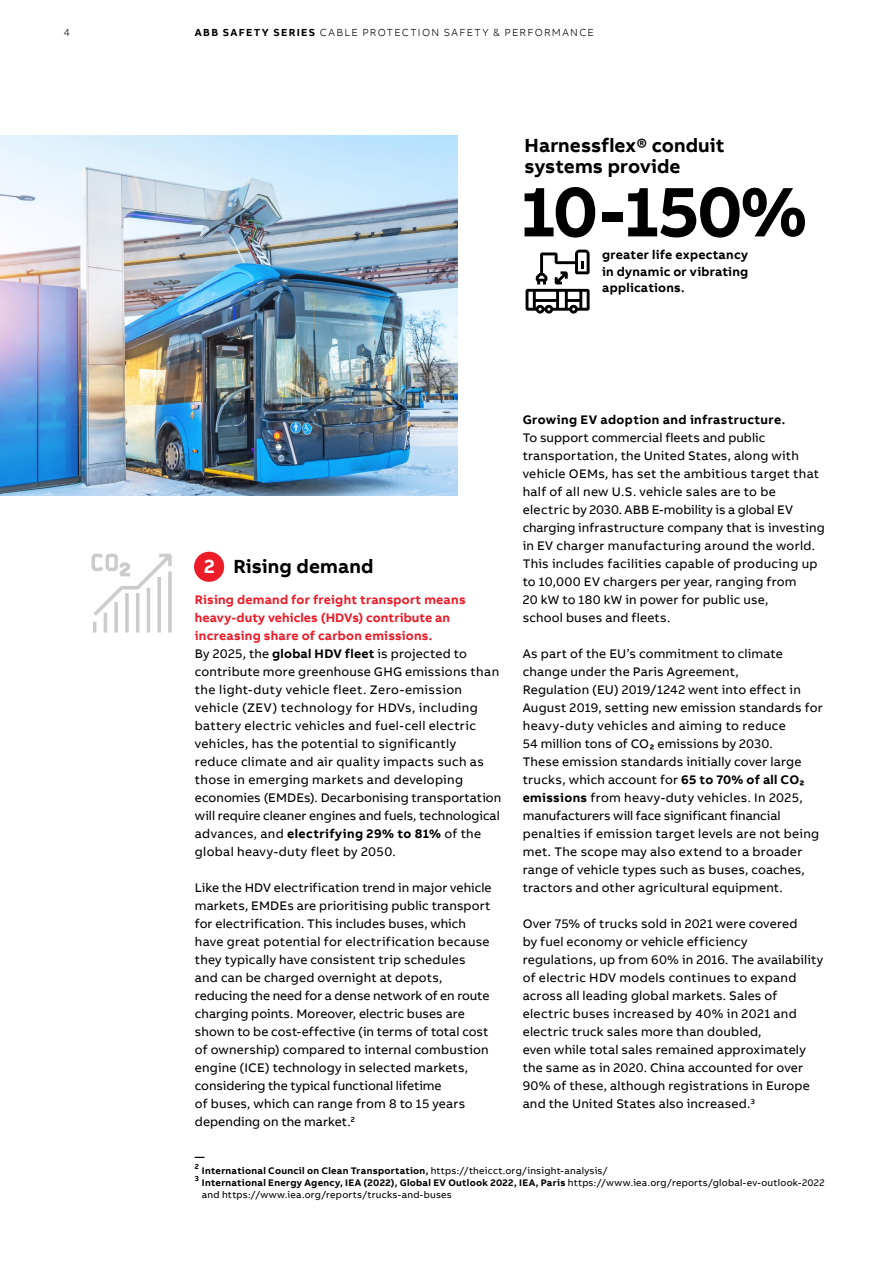
<style>
.page{position:relative;width:893px;height:1263px;background:#fff}
.page>*{position:absolute;margin:0;border:0;box-sizing:border-box;transform-origin:0 0}
.t1{font:700 72px "AB Bvoice";color:#000}
.t2{font:700 19.5px/21px "AB Bvoice";letter-spacing:.005em;color:#000}
.t3{font:12.75px/18px "AB Bvoice";letter-spacing:.015em;color:#000}
.t4{font:700 12.75px/16.5px "AB Bvoice";letter-spacing:.02em;color:#000;text-align:justify}
.t5{font:300 10.5px "AB Bvoice";letter-spacing:.12em;color:#000}
.t6{font:9.75px/12px "AB Bvoice";letter-spacing:.025em;color:#000}
.t7{font:700 9.75px/13.5px "AB Bvoice";letter-spacing:.025em;color:#000;scale:2 1}
.s1{font-weight:700}
.s2{color:#fff}
.s3{font-weight:700;color:#ed1c29}
.s4{font-weight:500}
.s5{font-weight:400}
</style>
<div class="page">
<div style="left:194px;top:552px;width:30px;height:30px;background:#ed1c29;border-radius:50%"></div>
<svg style="left:92px;top:553px;width:80px;height:79px"></svg>
<svg style="left:526px;top:250px;width:64px;height:64px"></svg>
<img style="left:0;top:136px;width:457px;height:360px">
<p class="t5" style="left:64px;top:26px;width:8px">4</p>
<p class="t5" style="left:195px;top:26px;width:401px"><span class="s1">ABB SAFETY SERIES</span> CABLE PROTECTION SAFETY &amp; PERFORMANCE</p>
<h2 class="t2" style="left:525px;top:135px;width:201px">Harnessflex® conduit systems provide</h2>
<h1 class="t1" style="left:520px;top:166px;width:289px">10-150%</h1>
<p class="t4" style="left:602px;top:247px;width:148px">greater life expectancy in dynamic or vibrating applications.</p>
<h2 class="t2" style="left:204px;top:556px;width:171px"><span class="s2">2</span> Rising demand</h2>
<p class="t3" style="left:195px;top:591px;width:308px"><span class="s3">Rising demand for freight transport means heavy-duty vehicles (HDVs) contribute an increasing share of carbon emissions.<br></span>By 2025, the <span class="s1">global HDV fleet</span> is projected to contribute more greenhouse GHG emissions than the light-duty vehicle fleet. Zero-emission vehicle (ZEV) technology for HDVs, including battery electric vehicles and fuel-cell electric vehicles, has the potential to significantly reduce climate and air quality impacts such as those in emerging markets and developing economies (EMDEs). Decarbonising transportation will require cleaner engines and fuels, technological advances, and <span class="s1">electrifying 29% to 81%</span> of the global heavy-duty fleet by 2050.</p>
<p class="t3" style="left:195px;top:879px;width:298px">Like the HDV electrification trend in major vehicle markets, EMDEs are prioritising public transport for electrification. This includes buses, which have great potential for electrification because they typically have consistent trip schedules and can be charged overnight at depots, reducing the need for a dense network of en route charging points. Moreover, electric buses are shown to be cost-effective (in terms of total cost of ownership) compared to internal combustion engine (ICE) technology in selected markets, considering the typical functional lifetime<br>of buses, which can range from 8 to 15 years depending on the market.<sup>2</sup></p>
<p class="t4" style="left:523px;top:411px;width:264px">Growing EV adoption and infrastructure.</p>
<p class="t3" style="left:523px;top:429px;width:304px">To support commercial fleets and public transportation, the United States, along with vehicle OEMs, has set the ambitious target that half of all new U.S. vehicle sales are to be electric by 2030. ABB E-mobility is a global EV charging infrastructure company that is investing in EV charger manufacturing around the world.<br>This includes facilities capable of producing up to 10,000 EV chargers per year, ranging from<br>20 kW to 180 kW in power for public use,<br>school buses and fleets.</p>
<p class="t3" style="left:523px;top:645px;width:302px">As part of the EU’s commitment to climate change under the Paris Agreement,<br>Regulation (EU) 2019/1242 went into effect in August 2019, setting new emission standards for heavy-duty vehicles and aiming to reduce<br>54 million tons of CO<span class="s4">₂</span> emissions by 2030.<br>These emission standards initially cover large trucks, which account for <span class="s1">65 to 70% of all CO₂ emissions</span> from heavy-duty vehicles. In 2025, manufacturers will face significant financial penalties if emission target levels are not being met. The scope may also extend to a broader range of vehicle types such as buses, coaches, tractors and other agricultural equipment.</p>
<p class="t3" style="left:523px;top:915px;width:302px">Over 75% of trucks sold in 2021 were covered<br>by fuel economy or vehicle efficiency regulations, up from 60% in 2016. The availability of electric HDV models continues to expand across all leading global markets. Sales of electric buses increased by 40% in 2021 and electric truck sales more than doubled,<br>even while total sales remained approximately the same as in 2020. China accounted for over 90% of these, although registrations in Europe and the United States also increased.<sup>3</sup></p>
<p class="t7" style="left:195px;top:1150px;width:208px">–<br><sup>2</sup> International Council on Clean Transportation, <span class="s5">https://theicct.org/insight-analysis/</span></p>
<p class="t6" style="left:202px;top:1176px;width:624px;text-indent:-7px"><sup>3</sup> <span class="s1">International Energy Agency, IEA (2022), Global EV Outlook 2022, IEA, Paris</span> https://www.iea.org/reports/global-ev-outlook-2022 and https://www.iea.org/reports/trucks-and-buses</p>
</div>
